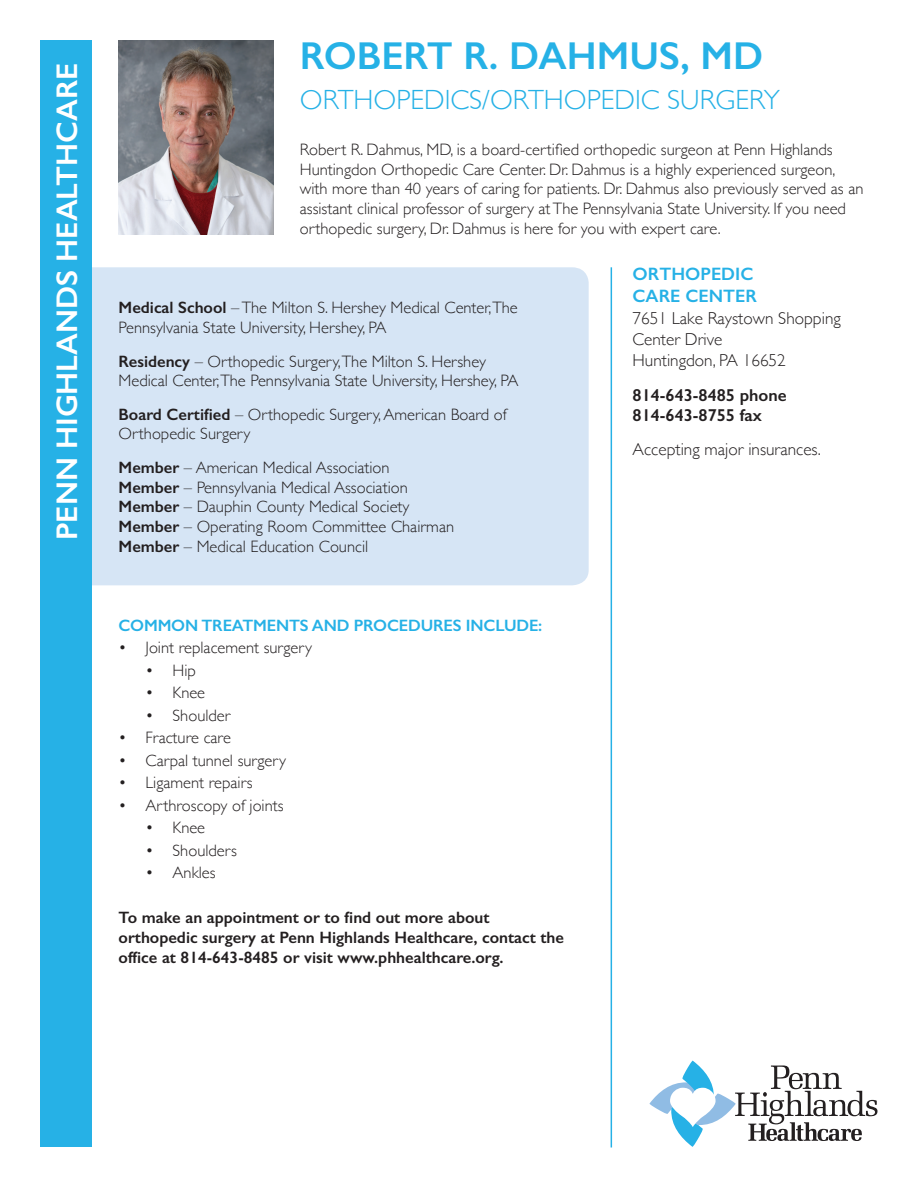
<style>
.page{position:relative;width:918px;height:1188px;background:#fff}
.page>*{position:absolute;margin:0;border:0;box-sizing:border-box;transform-origin:0 0}
.t1{font:600 39px "Gill Sans";color:#26b1e6}
.t2{font:600 30px "Gill Sans";color:#fff}
.t3{font:300 27.75px "Gill Sans";color:#26b1e6}
.t4{font:600 18px/21.9px "Gill Sans";color:#26b1e6}
.t5{font:300 17.25px/21px "Gill Sans";color:#231f20}
.t6{font:600 17.25px/20.7px "Gill Sans";color:#231f20}
.t7{font:300 16.5px/19.8px "Gill Sans";color:#231f20}
.t8{font:600 16.5px/19.8px "Gill Sans";color:#231f20}
.t9{font:600 16.5px "Gill Sans";letter-spacing:-.01em;color:#26b1e6}
.s1{font-weight:600}
</style>
<div class="page">
<div style="left:66px;top:267px;width:523px;height:318px;background:#d6e5f5;border-radius:16px"></div>
<svg style="left:649px;top:1060px;width:228px;height:87px"></svg>
<img style="left:119px;top:40px;width:154px;height:194px">
<div style="left:40px;top:40px;width:52px;height:1108px;background:#26b1e6"></div>
<hr style="left:611px;top:267px;width:1px;height:881px;background:#26b1e6">
<p class="t2" style="left:49px;top:540px;width:479px;rotate:-90deg">PENN HIGHLANDS HEALTHCARE</p>
<p class="t1" style="left:300px;top:32px;width:465px">ROBERT R. DAHMUS, MD</p>
<p class="t3" style="left:300px;top:78px;width:482px">ORTHOPEDICS/ORTHOPEDIC SURGERY</p>
<p class="t7" style="left:300px;top:139px;width:565px">Robert R. Dahmus, MD, is a board-certified orthopedic surgeon at Penn Highlands Huntingdon Orthopedic Care Center. Dr. Dahmus is a highly experienced surgeon, with more than 40 years of caring for patients. Dr. Dahmus also previously served as an assistant clinical professor of surgery at The Pennsylvania State University. If you need orthopedic surgery, Dr. Dahmus is here for you with expert care.</p>
<p class="t7" style="left:119px;top:297px;width:401px"><span class="s1">Medical School</span> – The Milton S. Hershey Medical Center,The<br>Pennsylvania State University, Hershey, PA</p>
<p class="t7" style="left:119px;top:350px;width:401px"><span class="s1">Residency</span> – Orthopedic Surgery,The Milton S. Hershey<br>Medical Center,The Pennsylvania State University, Hershey, PA</p>
<p class="t7" style="left:119px;top:404px;width:390px"><span class="s1">Board Certified</span> – Orthopedic Surgery, American Board of<br>Orthopedic Surgery</p>
<p class="t7" style="left:119px;top:457px;width:337px"><span class="s1">Member</span> – American Medical Association <span class="s1">Member</span> – Pennsylvania Medical Association <span class="s1">Member</span> – Dauphin County Medical Society <span class="s1">Member</span> – Operating Room Committee Chairman <span class="s1">Member</span> – Medical Education Council</p>
<p class="t9" style="left:119px;top:615px;width:425px">COMMON TREATMENTS AND PROCEDURES INCLUDE:</p>
<p class="t7" style="left:119px;top:637px;width:195px">• Joint replacement surgery</p>
<p class="t7" style="left:146px;top:660px;width:52px">• Hip</p>
<p class="t7" style="left:146px;top:682px;width:61px">• Knee</p>
<p class="t7" style="left:146px;top:705px;width:86px">• Shoulder</p>
<p class="t7" style="left:119px;top:727px;width:114px">• Fracture care</p>
<p class="t7" style="left:119px;top:750px;width:169px">• Carpal tunnel surgery</p>
<p class="t7" style="left:119px;top:772px;width:136px">• Ligament repairs</p>
<p class="t7" style="left:119px;top:795px;width:167px">• Arthroscopy of joints</p>
<p class="t7" style="left:146px;top:817px;width:61px">• Knee</p>
<p class="t7" style="left:146px;top:840px;width:93px">• Shoulders</p>
<p class="t7" style="left:146px;top:862px;width:71px">• Ankles</p>
<p class="t8" style="left:119px;top:908px;width:447px">To make an appointment or to find out more about orthopedic surgery at Penn Highlands Healthcare, contact the office at 814-643-8485 or visit www.phhealthcare.org.</p>
<p class="t4" style="left:633px;top:263px;width:126px">ORTHOPEDIC<br>CARE CENTER</p>
<p class="t5" style="left:633px;top:307px;width:210px">7651 Lake Raystown Shopping<br>Center Drive<br>Huntingdon, PA 16652</p>
<p class="t6" style="left:633px;top:384px;width:156px">814-643-8485 phone<br>814-643-8755 fax</p>
<p class="t5" style="left:633px;top:439px;width:190px">Accepting major insurances.</p>
</div>
